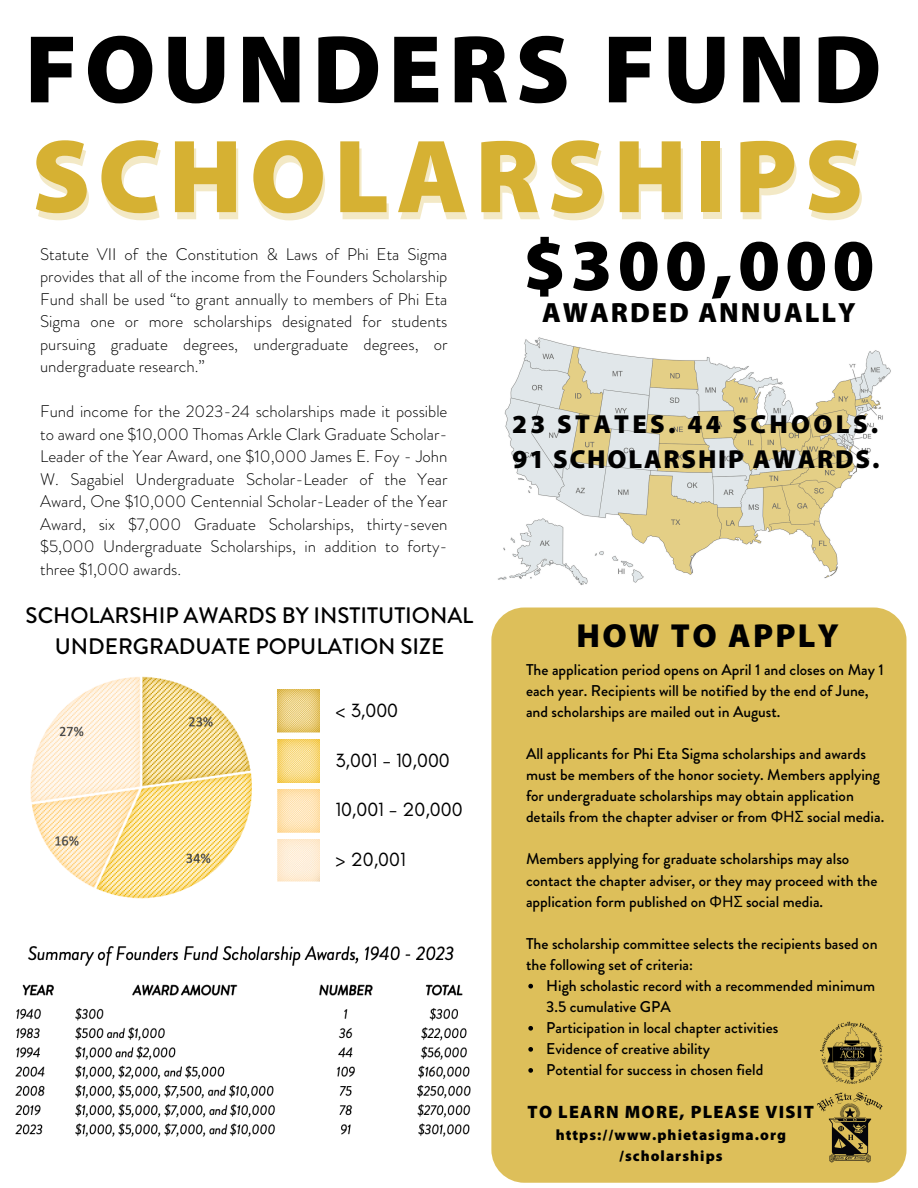
<style>
.page{position:relative;width:918px;height:1188px;background:#fff}
.page>*{position:absolute;margin:0;border:0;box-sizing:border-box;transform-origin:0 0}
.t1{font:900 105px "Myriad Pro";letter-spacing:.07em;color:#d6b133}
.t2{font:900 97.2px "Myriad Pro";letter-spacing:.07em;color:#000}
.t3{font:900 73.35px "Myriad Pro";letter-spacing:.07em;color:#000}
.t4{font:900 33.45px "Myriad Pro";letter-spacing:.07em;color:#000}
.t5{font:900 27.9px "Myriad Pro";letter-spacing:.07em;color:#000}
.t6{font:900 26.1px/35.5px "Myriad Pro";letter-spacing:.07em;color:#000}
.t7{font:500 22.35px/31.2px "Brandon Grotesque";color:#000;text-align:center}
.t8{font:19.5px "Glacial Indifference";color:#000}
.t9{font:900 18px "Myriad Pro";letter-spacing:.07em;color:#000}
.t10{font:300 16.8px/22.5px "Brandon Grotesque";color:#000;text-align:justify}
.t11{font:500 15.6px/21px "Brandon Grotesque";color:#000}
.t12{font:900 15px "Myriad Pro";letter-spacing:.07em;color:#000}
.s1{font-family:"Noto Sans";font-weight:400}
</style>
<div class="page">
<div style="left:491px;top:608px;width:416px;height:575px;background:#ddbf5a"></div>
<img style="left:814px;top:1091px;width:70px;height:75px">
<svg style="left:528px;top:984px;width:5px;height:5px"></svg>
<svg style="left:528px;top:1026px;width:5px;height:5px"></svg>
<svg style="left:528px;top:1047px;width:5px;height:5px"></svg>
<svg style="left:528px;top:1068px;width:5px;height:5px"></svg>
<img style="left:820px;top:1021px;width:64px;height:63px">
<img style="left:15px;top:946px;width:456px;height:191px">
<img style="left:498px;top:337px;width:393px;height:248px">
<div style="left:852px;top:516px;width:40px;height:40px;background:#fff"></div>
<img style="left:30px;top:676px;width:222px;height:223px">
<img style="left:278px;top:690px;width:41px;height:42px">
<img style="left:278px;top:740px;width:41px;height:42px">
<img style="left:278px;top:789px;width:41px;height:43px">
<img style="left:278px;top:839px;width:41px;height:43px">
<p class="t2" style="left:25px;top:29px;width:858px">FOUNDERS FUND</p>
<h1 class="t1" style="left:34px;top:141px;width:833px">SCHOLARSHIPS</h1>
<p class="t10" style="left:40px;top:243px;width:409px">Statute VII of the Constitution &amp; Laws of Phi Eta Sigma provides that all of the income from the Founders Scholarship Fund shall be used “to grant annually to members of Phi Eta Sigma one or more scholarships designated for students pursuing graduate degrees, undergraduate degrees, or undergraduate research.”</p>
<p class="t10" style="left:40px;top:401px;width:409px">Fund income for the 2023-24 scholarships made it possible to award one $10,000 Thomas Arkle Clark Graduate Scholar-Leader of the Year Award, one $10,000 James E. Foy - John W. Sagabiel Undergraduate Scholar-Leader of the Year Award, One $10,000 Centennial Scholar-Leader of the Year Award, six $7,000 Graduate Scholarships, thirty-seven $5,000 Undergraduate Scholarships, in addition to forty&shy;three $1,000 awards.</p>
<h6 class="t7" style="left:26px;top:600px;width:449px">SCHOLARSHIP AWARDS BY INSTITUTIONAL<br>UNDERGRADUATE POPULATION SIZE</h6>
<p class="t8" style="left:335px;top:698px;width:64px">&lt; 3,000</p>
<p class="t8" style="left:335px;top:748px;width:116px">3,001 - 10,000</p>
<p class="t8" style="left:335px;top:798px;width:129px">10,001 - 20,000</p>
<p class="t8" style="left:335px;top:848px;width:72px">&gt; 20,001</p>
<p class="t3" style="left:523px;top:235px;width:353px">$300,000</p>
<p class="t5" style="left:542px;top:301px;width:315px">AWARDED ANNUALLY</p>
<p class="t6" style="left:512px;top:408px;width:369px">23 STATES. 44 SCHOOLS.<br>91 SCHOLARSHIP AWARDS.</p>
<p class="t4" style="left:577px;top:622px;width:264px">HOW TO APPLY</p>
<h1 class="t11" style="left:526px;top:659px;width:359px">The application period opens on April 1 and closes on May 1 each year. Recipients will be notified by the end of June, and scholarships are mailed out in August.</h1>
<h2 class="t11" style="left:526px;top:743px;width:360px">All applicants for Phi Eta Sigma scholarships and awards must be members of the honor society. Members applying for undergraduate scholarships may obtain application details from the chapter adviser or from <span class="s1">ΦΗΣ</span> social media.</h2>
<p class="t11" style="left:526px;top:849px;width:353px">Members applying for graduate scholarships may also contact the chapter adviser, or they may proceed with the application form published on <span class="s1">ΦΗΣ</span> social media.</p>
<p class="t11" style="left:526px;top:933px;width:353px">The scholarship committee selects the recipients based on the following set of criteria:</p>
<h4 class="t11" style="left:546px;top:975px;width:330px">High scholastic record with a recommended minimum<br>3.5 cumulative GPA</h4>
<p class="t11" style="left:546px;top:1017px;width:234px">Participation in local chapter activities</p>
<h4 class="t11" style="left:546px;top:1038px;width:165px">Evidence of creative ability</h4>
<h5 class="t11" style="left:546px;top:1059px;width:219px">Potential for success in chosen field</h5>
<p class="t9" style="left:528px;top:1105px;width:288px">TO LEARN MORE, PLEASE VISIT</p>
<h6 class="t12" style="left:556px;top:1129px;width:232px">https://www.phietasigma.org</h6>
<h6 class="t12" style="left:619px;top:1150px;width:105px">/scholarships</h6>
</div>
